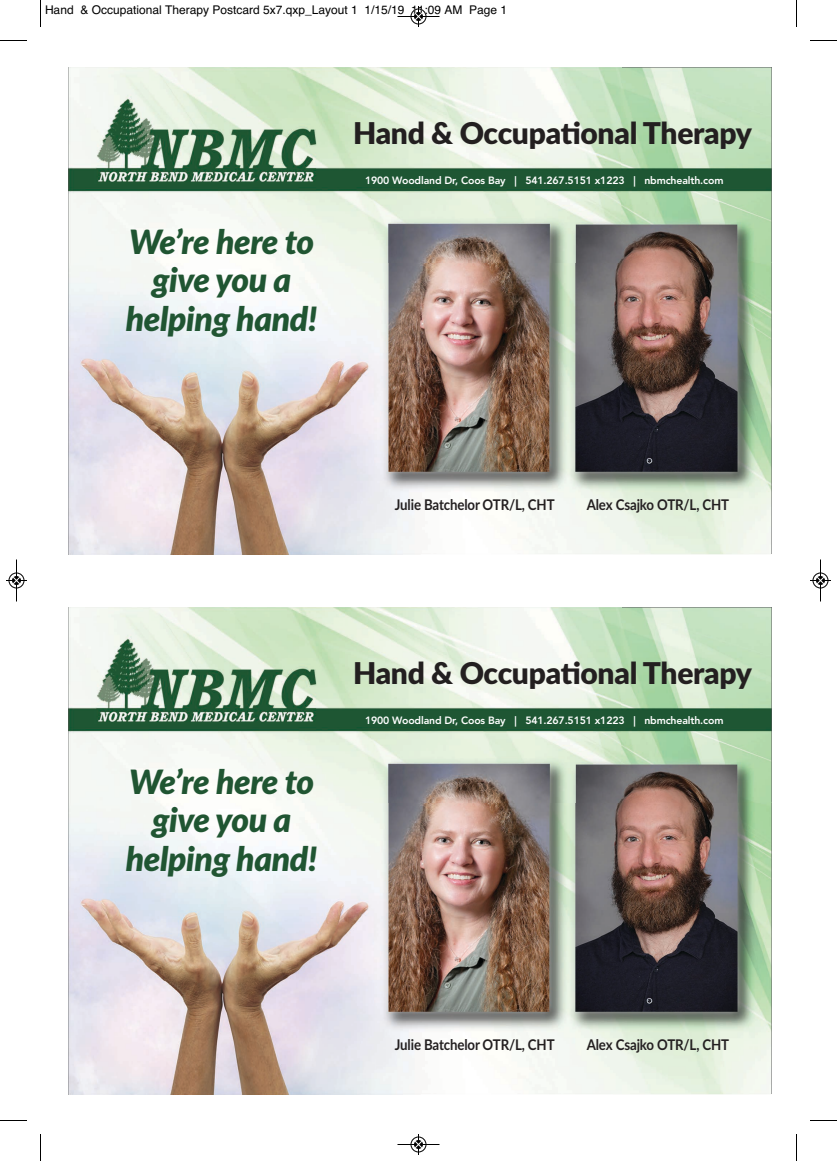
<style>
.page{position:relative;width:837px;height:1161px;background:#fff}
.page>*{position:absolute;margin:0;border:0;box-sizing:border-box;transform-origin:0 0}
.t1{font:italic 900 33.45px/38.5px "Lato";letter-spacing:-.01em;color:#205532;text-align:center}
.t2{font:900 30px "Lato";letter-spacing:-.01em;color:#231f20}
.t3{font:700 14.7px "Lato";letter-spacing:-.01em;color:#231f20;scale:.9 1}
.t4{font:12px "Helvetica";color:#000}
.t5{font:800 10.5px "Avenir";letter-spacing:-.015em;color:#fff}
</style>
<div class="page">
<img style="left:69px;top:68px;width:703px;height:486px">
<img style="left:69px;top:608px;width:703px;height:486px">
<svg style="left:40px;top:0;width:1px;height:27px"></svg>
<svg style="left:0;top:40px;width:27px;height:1px"></svg>
<svg style="left:796px;top:0;width:1px;height:27px"></svg>
<svg style="left:810px;top:40px;width:27px;height:1px"></svg>
<svg style="left:40px;top:1134px;width:1px;height:27px"></svg>
<svg style="left:0;top:1120px;width:27px;height:1px"></svg>
<svg style="left:796px;top:1134px;width:1px;height:27px"></svg>
<svg style="left:810px;top:1120px;width:27px;height:1px"></svg>
<hr style="left:398px;top:16px;width:42px;height:1px;background:#000">
<div style="left:411px;top:9px;width:15px;height:15px;border:1px solid #000;border-radius:50%"></div>
<svg style="left:415px;top:6px;width:7px;height:21px"></svg>
<hr style="left:398px;top:1144px;width:42px;height:1px;background:#000">
<div style="left:411px;top:1137px;width:15px;height:15px;border:1px solid #000;border-radius:50%"></div>
<svg style="left:415px;top:1134px;width:7px;height:21px"></svg>
<hr style="left:16px;top:560px;width:1px;height:42px;background:#000">
<div style="left:9px;top:573px;width:15px;height:15px;border:1px solid #000;border-radius:50%"></div>
<svg style="left:6px;top:577px;width:21px;height:7px"></svg>
<hr style="left:820px;top:560px;width:1px;height:42px;background:#000">
<div style="left:813px;top:573px;width:15px;height:15px;border:1px solid #000;border-radius:50%"></div>
<svg style="left:810px;top:577px;width:21px;height:7px"></svg>
<p class="t4" style="left:45px;top:2px;width:464px">Hand &amp; Occupational Therapy Postcard 5x7.qxp_Layout 1 1/15/19 11:09 AM Page 1</p>
<h2 class="t2" style="left:353px;top:116px;width:401px">Hand &amp; Occupational Therapy</h2>
<h1 class="t1" style="left:126px;top:223px;width:193px">We’re here to give you a helping hand!</h1>
<p class="t5" style="left:365px;top:172px;width:360px">1900 Woodland Dr, Coos Bay | 541.267.5151 x1223 | nbmchealth.com</p>
<h3 class="t3" style="left:395px;top:497px;width:179px">Julie Batchelor OTR/L, CHT</h3>
<h3 class="t3" style="left:587px;top:497px;width:160px">Alex Csajko OTR/L, CHT</h3>
<h1 class="t1" style="left:126px;top:763px;width:193px">We’re here to give you a helping hand!</h1>
<h2 class="t2" style="left:353px;top:656px;width:401px">Hand &amp; Occupational Therapy</h2>
<p class="t5" style="left:365px;top:712px;width:360px">1900 Woodland Dr, Coos Bay | 541.267.5151 x1223 | nbmchealth.com</p>
<h3 class="t3" style="left:395px;top:1037px;width:179px">Julie Batchelor OTR/L, CHT</h3>
<h3 class="t3" style="left:587px;top:1037px;width:160px">Alex Csajko OTR/L, CHT</h3>
</div>
